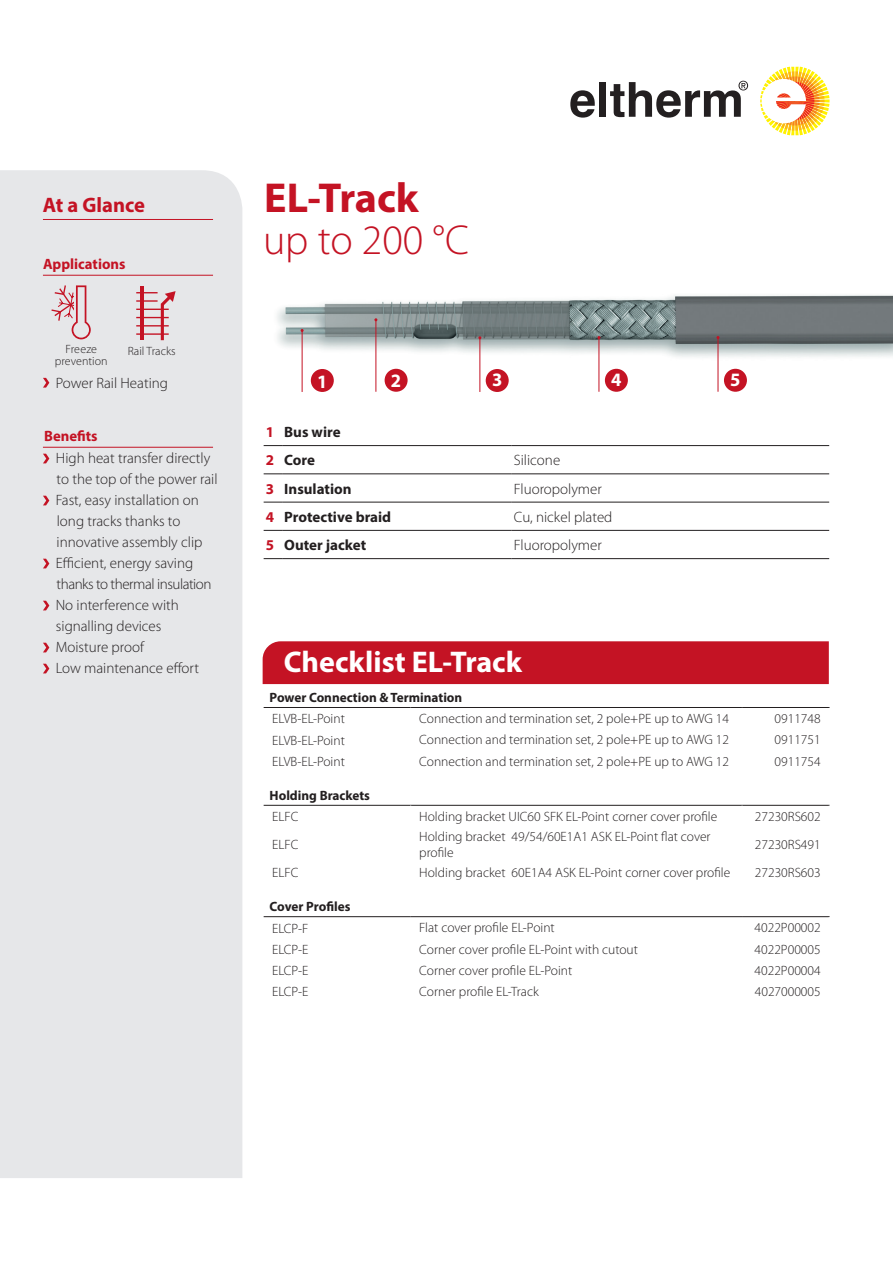
<style>
.page{position:relative;width:893px;height:1263px;background:#fff}
.page>*{position:absolute;margin:0;border:0;box-sizing:border-box;transform-origin:0 0}
.t1{font:300 42px "Myriad Pro";color:#c41324}
.t2{font:700 42px "Myriad Pro";color:#c41324}
.t3{font:700 30px "Myriad Pro";color:#fff}
.t4{font:700 21px "Myriad Pro";color:#c41324}
.t5{font:700 18.9px "Myriad Pro";color:#fff}
.t6{font:300 15px/21px "Myriad Pro";color:#231f20}
.t7{font:700 15px/28.2px "Myriad Pro";color:#231f20}
.t8{font:700 15px "Myriad Pro";color:#c41324}
.t9{font:300 13.5px/16.2px "Myriad Pro";color:#231f20}
.t10{font:700 13.5px "Myriad Pro";color:#231f20}
.t11{font:300 12px "Myriad Pro";color:#231f20}
.s1{color:#c41324}
</style>
<div class="page">
<div style="left:0;top:170px;width:242px;height:1008px;background:#e6e7e9"></div>
<img style="left:277px;top:295px;width:616px;height:76px">
<hr style="left:302px;top:330px;width:1px;height:62px;background:#c41324">
<div style="left:311px;top:369px;width:23px;height:23px;background:#c41324;border-radius:50%"></div>
<div style="left:486px;top:369px;width:23px;height:23px;background:#c41324;border-radius:50%"></div>
<hr style="left:479px;top:338px;width:1px;height:54px;background:#c41324">
<div style="left:605px;top:369px;width:23px;height:23px;background:#c41324;border-radius:50%"></div>
<hr style="left:599px;top:338px;width:1px;height:54px;background:#c41324">
<div style="left:724px;top:369px;width:23px;height:23px;background:#c41324;border-radius:50%"></div>
<hr style="left:718px;top:337px;width:1px;height:55px;background:#c41324">
<hr style="left:376px;top:320px;width:1px;height:72px;background:#c41324">
<div style="left:385px;top:369px;width:23px;height:23px;background:#c41324;border-radius:50%"></div>
<svg style="left:760px;top:67px;width:70px;height:68px"></svg>
<svg style="left:570px;top:90px;width:25px;height:28px"></svg>
<div style="left:599px;top:82px;width:7px;height:35px;background:#231f20"></div>
<svg style="left:610px;top:81px;width:138px;height:37px"></svg>
<div style="left:263px;top:641px;width:566px;height:43px;background:#c41324"></div>
<hr style="left:264px;top:805px;width:147px;height:1px;background:#231f20">
<hr style="left:411px;top:805px;width:331px;height:1px;background:#231f20">
<hr style="left:742px;top:805px;width:88px;height:1px;background:#231f20">
<hr style="left:264px;top:707px;width:147px;height:1px;background:#231f20">
<hr style="left:411px;top:707px;width:331px;height:1px;background:#231f20">
<hr style="left:742px;top:707px;width:88px;height:1px;background:#231f20">
<hr style="left:264px;top:916px;width:147px;height:1px;background:#231f20">
<hr style="left:411px;top:916px;width:331px;height:1px;background:#231f20">
<hr style="left:742px;top:916px;width:88px;height:1px;background:#231f20">
<svg style="left:264px;top:530px;width:18px;height:1px"></svg>
<hr style="left:282px;top:530px;width:230px;height:1px;background:#231f20">
<hr style="left:512px;top:530px;width:317px;height:1px;background:#231f20">
<svg style="left:264px;top:558px;width:18px;height:1px"></svg>
<hr style="left:282px;top:558px;width:230px;height:1px;background:#231f20">
<hr style="left:512px;top:558px;width:317px;height:1px;background:#231f20">
<svg style="left:264px;top:445px;width:18px;height:1px"></svg>
<hr style="left:282px;top:445px;width:230px;height:1px;background:#231f20">
<hr style="left:512px;top:445px;width:317px;height:1px;background:#231f20">
<svg style="left:264px;top:473px;width:18px;height:1px"></svg>
<hr style="left:282px;top:473px;width:230px;height:1px;background:#231f20">
<hr style="left:512px;top:473px;width:317px;height:1px;background:#231f20">
<svg style="left:264px;top:502px;width:18px;height:1px"></svg>
<hr style="left:282px;top:502px;width:230px;height:1px;background:#231f20">
<hr style="left:512px;top:502px;width:317px;height:1px;background:#231f20">
<hr style="left:43px;top:275px;width:170px;height:1px;background:#c41324">
<hr style="left:43px;top:447px;width:170px;height:1px;background:#c41324">
<svg style="left:43px;top:454px;width:6px;height:9px"></svg>
<svg style="left:43px;top:496px;width:6px;height:9px"></svg>
<svg style="left:43px;top:559px;width:6px;height:9px"></svg>
<svg style="left:43px;top:601px;width:6px;height:9px"></svg>
<svg style="left:43px;top:643px;width:6px;height:9px"></svg>
<svg style="left:43px;top:664px;width:6px;height:9px"></svg>
<svg style="left:43px;top:378px;width:6px;height:10px"></svg>
<hr style="left:43px;top:219px;width:170px;height:1px;background:#c41324">
<hr style="left:136px;top:309px;width:33px;height:1px;background:#c41324">
<hr style="left:136px;top:317px;width:33px;height:1px;background:#c41324">
<hr style="left:136px;top:325px;width:33px;height:1px;background:#c41324">
<hr style="left:136px;top:333px;width:33px;height:2px;background:#c41324">
<hr style="left:141px;top:287px;width:3px;height:53px;background:#c41324">
<hr style="left:161px;top:304px;width:3px;height:36px;background:#c41324">
<svg style="left:136px;top:291px;width:40px;height:15px"></svg>
<hr style="left:136px;top:300px;width:22px;height:2px;background:#c41324">
<div style="left:74px;top:285px;width:20px;height:41px;background:#e6e7e9"></div>
<svg style="left:50px;top:284px;width:42px;height:55px"></svg>
<h3 class="t4" style="left:43px;top:191px;width:104px">At a Glance</h3>
<p class="t8" style="left:43px;top:254px;width:84px">Applications</p>
<p class="t11" style="left:65px;top:342px;width:33px">Freeze</p>
<p class="t11" style="left:128px;top:345px;width:49px">Rail Tracks</p>
<p class="t11" style="left:55px;top:354px;width:55px">prevention</p>
<p class="t6" style="left:56px;top:372px;width:114px">Power Rail Heating</p>
<p class="t8" style="left:44px;top:426px;width:55px">Benefits</p>
<p class="t6" style="left:56px;top:448px;width:163px">High heat transfer directly to the top of the power rail<br>Fast, easy installation on long tracks thanks to innovative assembly clip<br>Efficient, energy saving thanks to thermal insulation<br>No interference with signalling devices<br>Moisture proof<br>Low maintenance effort</p>
<h1 class="t2" style="left:264px;top:171px;width:156px">EL-Track</h1>
<h1 class="t1" style="left:263px;top:217px;width:207px">up to 200 °C</h1>
<h3 class="t5" style="left:317px;top:369px;width:12px">1</h3>
<h3 class="t5" style="left:391px;top:368px;width:12px">2</h3>
<h3 class="t5" style="left:492px;top:368px;width:12px">3</h3>
<h3 class="t5" style="left:611px;top:367px;width:12px">4</h3>
<h3 class="t5" style="left:730px;top:367px;width:12px">5</h3>
<p class="t7" style="left:266px;top:417px;width:76px"><span class="s1">1</span> Bus wire<br><span class="s1">2</span> Core</p>
<p class="t6" style="left:514px;top:450px;width:48px">Silicone</p>
<p class="t7" style="left:266px;top:474px;width:87px"><span class="s1">3</span> Insulation</p>
<p class="t6" style="left:514px;top:478px;width:90px">Fluoropolymer</p>
<p class="t7" style="left:266px;top:502px;width:127px"><span class="s1">4</span> Protective braid</p>
<p class="t6" style="left:514px;top:507px;width:100px">Cu, nickel plated</p>
<p class="t7" style="left:266px;top:530px;width:102px"><span class="s1">5</span> Outer jacket</p>
<p class="t6" style="left:514px;top:535px;width:90px">Fluoropolymer</p>
<h2 class="t3" style="left:284px;top:643px;width:240px">Checklist EL-Track</h2>
<p class="t10" style="left:270px;top:688px;width:194px">Power Connection &amp; Termination</p>
<p class="t9" style="left:272px;top:711px;width:74px">ELVB-EL-Point</p>
<p class="t9" style="left:419px;top:711px;width:311px">Connection and termination set, 2 pole+PE up to AWG 14</p>
<p class="t9" style="left:775px;top:711px;width:48px">0911748</p>
<p class="t9" style="left:272px;top:732px;width:74px">ELVB-EL-Point</p>
<p class="t9" style="left:419px;top:732px;width:311px">Connection and termination set, 2 pole+PE up to AWG 12</p>
<p class="t9" style="left:775px;top:732px;width:48px">0911751</p>
<p class="t9" style="left:272px;top:753px;width:74px">ELVB-EL-Point</p>
<p class="t9" style="left:419px;top:753px;width:311px">Connection and termination set, 2 pole+PE up to AWG 12</p>
<p class="t9" style="left:775px;top:753px;width:48px">0911754</p>
<p class="t10" style="left:270px;top:786px;width:102px">Holding Brackets</p>
<p class="t9" style="left:272px;top:809px;width:28px">ELFC</p>
<p class="t9" style="left:419px;top:809px;width:300px">Holding bracket UIC60 SFK EL-Point corner cover profile</p>
<p class="t9" style="left:755px;top:809px;width:67px">27230RS602</p>
<p class="t9" style="left:272px;top:837px;width:28px">ELFC</p>
<p class="t9" style="left:419px;top:828px;width:293px">Holding bracket 49/54/60E1A1 ASK EL-Point flat cover profile</p>
<p class="t9" style="left:755px;top:837px;width:67px">27230RS491</p>
<p class="t9" style="left:272px;top:865px;width:28px">ELFC</p>
<p class="t9" style="left:419px;top:865px;width:313px">Holding bracket 60E1A4 ASK EL-Point corner cover profile</p>
<p class="t9" style="left:755px;top:865px;width:67px">27230RS603</p>
<p class="t10" style="left:270px;top:898px;width:82px">Cover Profiles</p>
<p class="t9" style="left:272px;top:920px;width:38px">ELCP-F</p>
<p class="t9" style="left:419px;top:920px;width:137px">Flat cover profile EL-Point</p>
<p class="t9" style="left:755px;top:920px;width:68px">4022P00002</p>
<p class="t9" style="left:272px;top:941px;width:38px">ELCP-E</p>
<p class="t9" style="left:419px;top:941px;width:220px">Corner cover profile EL-Point with cutout</p>
<p class="t9" style="left:755px;top:941px;width:68px">4022P00005</p>
<p class="t9" style="left:272px;top:962px;width:38px">ELCP-E</p>
<p class="t9" style="left:419px;top:962px;width:155px">Corner cover profile EL-Point</p>
<p class="t9" style="left:755px;top:962px;width:68px">4022P00004</p>
<p class="t9" style="left:272px;top:984px;width:38px">ELCP-E</p>
<p class="t9" style="left:419px;top:984px;width:121px">Corner profile EL-Track</p>
<p class="t9" style="left:755px;top:984px;width:67px">4027000005</p>
</div>
